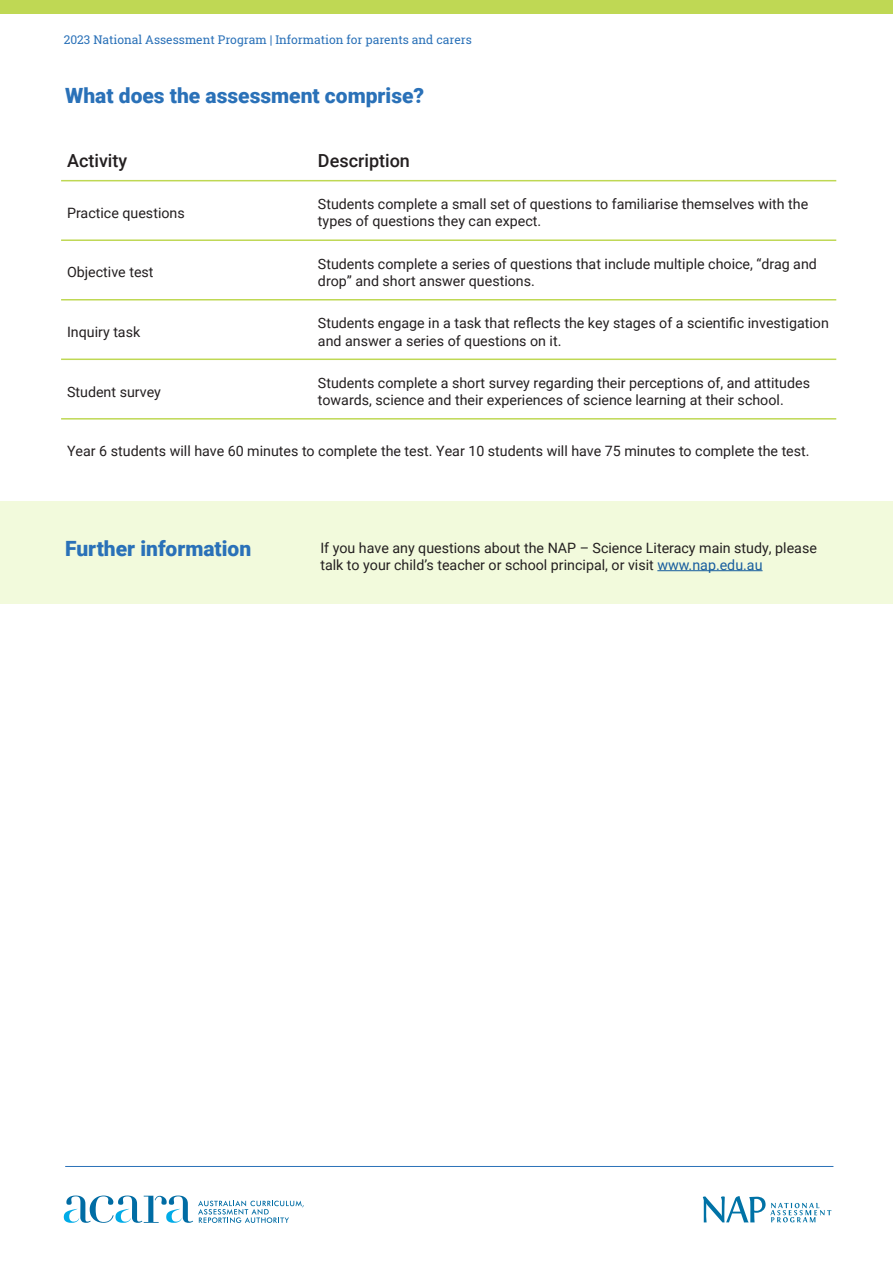
<style>
.page{position:relative;width:893px;height:1263px;background:#fff}
.page>*{position:absolute;margin:0;border:0;box-sizing:border-box;transform-origin:0 0}
.t1{font:900 21px "Roboto";color:#2a71b8}
.Header_Table{font:500 18px "Roboto";color:#231f20}
.Body_table{font:14.25px/17.1px "Roboto";color:#231f20}
.Body{font:14.25px/17.1px "Roboto";color:#231f20}
.t2{font:12px "Roboto Slab";color:#2a71b8}
.s1{color:#175d9e}
</style>
<div class="page">
<div style="left:0;top:502px;width:893px;height:102px;background:#f2fadc"></div>
<div style="left:0;top:0;width:893px;height:13px;background:#bfd854"></div>
<svg style="left:64px;top:1195px;width:240px;height:28px"></svg>
<svg style="left:703px;top:1196px;width:128px;height:26px"></svg>
<hr style="left:657px;top:570px;width:105px;height:1px;background:#175d9e">
<hr style="left:65px;top:1166px;width:768px;height:1px;background:#2a71b8">
<hr style="left:61px;top:180px;width:251px;height:1px;background:#bfd854">
<hr style="left:312px;top:180px;width:524px;height:1px;background:#bfd854">
<hr style="left:61px;top:299px;width:251px;height:1px;background:#bfd854">
<hr style="left:312px;top:299px;width:524px;height:1px;background:#bfd854">
<hr style="left:61px;top:358px;width:251px;height:2px;background:#bfd854">
<hr style="left:312px;top:358px;width:524px;height:2px;background:#bfd854">
<hr style="left:61px;top:418px;width:251px;height:2px;background:#bfd854">
<hr style="left:312px;top:418px;width:524px;height:2px;background:#bfd854">
<hr style="left:61px;top:239px;width:251px;height:2px;background:#bfd854">
<hr style="left:312px;top:239px;width:524px;height:2px;background:#bfd854">
<p class="t2" style="left:64px;top:32px;width:410px">2023 National Assessment Program | Information for parents and carers</p>
<p class="t1" style="left:65px;top:80px;width:360px">What does the assessment comprise?</p>
<p class="Header_Table" style="left:67px;top:148px;width:62px">Activity</p>
<p class="Header_Table" style="left:318px;top:148px;width:94px">Description</p>
<p class="Body_table" style="left:67px;top:204px;width:119px">Practice questions</p>
<p class="Body_table" style="left:318px;top:195px;width:492px">Students complete a small set of questions to familiarise themselves with the types of questions they can expect.</p>
<p class="Body_table" style="left:67px;top:263px;width:88px">Objective test</p>
<p class="Body_table" style="left:318px;top:255px;width:500px">Students complete a series of questions that include multiple choice, “drag and drop” and short answer questions.</p>
<p class="Body_table" style="left:67px;top:323px;width:75px">Inquiry task</p>
<p class="Body_table" style="left:318px;top:314px;width:512px">Students engage in a task that reflects the key stages of a scientific investigation and answer a series of questions on it.</p>
<p class="Body_table" style="left:67px;top:382px;width:95px">Student survey</p>
<p class="Body_table" style="left:318px;top:374px;width:494px">Students complete a short survey regarding their perceptions of, and attitudes towards, science and their experiences of science learning at their school.</p>
<p class="Body_table" style="left:67px;top:442px;width:744px">Year 6 students will have 60 minutes to complete the test. Year 10 students will have 75 minutes to complete the test.</p>
<p class="t1" style="left:65px;top:534px;width:188px">Further information</p>
<p class="Body" style="left:320px;top:538px;width:498px">If you have any questions about the NAP – Science Literacy main study, please talk to your child’s teacher or school principal, or visit <span class="s1">www.nap.edu.au</span></p>
</div>
